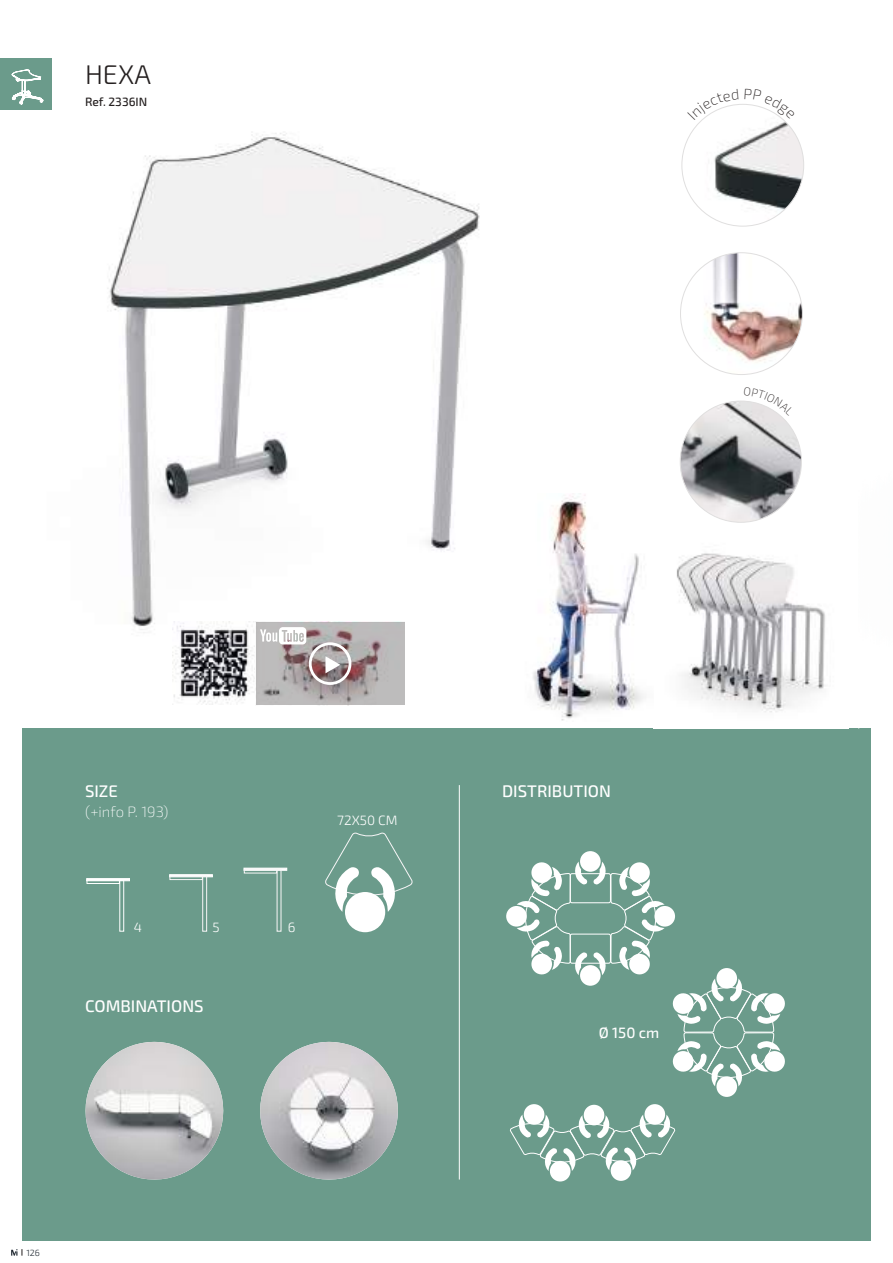
<style>
.page{position:relative;width:893px;height:1263px;background:#fff}
.page>*{position:absolute;margin:0;border:0;box-sizing:border-box;transform-origin:0 0}
.t1{font:300 27px "Exo 2";color:#241f1f}
.t2{font:500 16.8px "Exo 2";color:#fff}
.t3{font:500 15px "Exo 2";color:#fff}
.t4{font:200 14.85px "Exo 2";color:#fff}
.t5{font:300 13.5px "Exo 2";color:#fff}
.t6{font:500 12px "Exo 2";color:#241f1f}
.t7{font:300 8.85px "Exo 2";color:#232c35}
</style>
<div class="page">
<div style="left:22px;top:729px;width:849px;height:512px;background:#6b9b8b"></div>
<img style="left:107px;top:133px;width:373px;height:573px">
<hr style="left:86px;top:878px;width:44px;height:3px;background:#fff">
<div style="left:169px;top:874px;width:44px;height:3px;background:#fff;border:1px solid #fff"></div>
<div style="left:244px;top:868px;width:43px;height:3px;background:#fff;border:1px solid #fff"></div>
<div style="left:119px;top:880px;width:5px;height:51px;border:1px solid #fff"></div>
<div style="left:202px;top:876px;width:5px;height:55px;border:1px solid #f7f6f7"></div>
<div style="left:277px;top:869px;width:4px;height:62px;border:1px solid #f7f6f7"></div>
<div style="left:87px;top:880px;width:33px;height:4px;border:1px solid #fff"></div>
<div style="left:170px;top:876px;width:33px;height:4px;border:1px solid #f7f6f7"></div>
<div style="left:244px;top:869px;width:33px;height:4px;border:1px solid #f7f6f7"></div>
<svg style="left:325px;top:832px;width:88px;height:80px"></svg>
<div style="left:345px;top:892px;width:40px;height:40px;background:#fff;border-radius:50%"></div>
<img style="left:173px;top:622px;width:83px;height:83px">
<svg style="left:256px;top:622px;width:148px;height:83px;background:#aea7a8"></svg>
<div style="left:309px;top:642px;width:42px;height:43px;border:3px solid #fff;border-radius:50%"></div>
<svg style="left:325px;top:656px;width:15px;height:17px"></svg>
<svg style="left:260px;top:627px;width:46px;height:17px"></svg>
<img style="left:680px;top:401px;width:121px;height:121px;border-radius:61px">
<img style="left:676px;top:553px;width:149px;height:160px">
<img style="left:533px;top:495px;width:111px;height:226px">
<img style="left:680px;top:253px;width:122px;height:122px;border-radius:61px">
<div style="left:550px;top:1161px;width:20px;height:20px;background:#fff;border-radius:50%"></div>
<div style="left:611px;top:1160px;width:20px;height:21px;background:#fff;border-radius:50%"></div>
<div style="left:584px;top:1105px;width:20px;height:20px;background:#fff;border-radius:50%"></div>
<div style="left:644px;top:1104px;width:21px;height:21px;background:#fff;border-radius:50%"></div>
<svg style="left:510px;top:1114px;width:165px;height:57px"></svg>
<div style="left:524px;top:1104px;width:20px;height:21px;background:#fff;border-radius:50%"></div>
<div style="left:716px;top:1076px;width:21px;height:21px;background:#fff;border-radius:50%"></div>
<div style="left:716px;top:968px;width:21px;height:21px;background:#fff;border-radius:50%"></div>
<svg style="left:672px;top:978px;width:113px;height:108px"></svg>
<div style="left:654px;top:906px;width:21px;height:20px;background:#fff;border-radius:50%"></div>
<div style="left:506px;top:906px;width:21px;height:20px;background:#fff;border-radius:50%"></div>
<div style="left:580px;top:965px;width:21px;height:21px;background:#fff;border-radius:50%"></div>
<svg style="left:517px;top:861px;width:148px;height:115px"></svg>
<div style="left:580px;top:851px;width:21px;height:21px;background:#fff;border-radius:50%"></div>
<hr style="left:459px;top:785px;width:1px;height:394px;background:#fff">
<img style="left:85px;top:1042px;width:139px;height:138px">
<img style="left:260px;top:1042px;width:138px;height:138px">
<img style="left:682px;top:104px;width:122px;height:122px;border-radius:61px">
<svg style="left:11px;top:1249px;width:12px;height:6px"></svg>
<div style="left:0;top:58px;width:52px;height:52px;background:#6b9b8b"></div>
<svg style="left:12px;top:69px;width:31px;height:35px"></svg>
<svg style="left:702px;top:104px;width:36px;height:16px"></svg>
<svg style="left:745px;top:104px;width:38px;height:15px"></svg>
<svg style="left:744px;top:400px;width:37px;height:16px"></svg>
<h1 class="t1" style="left:85px;top:59px;width:67px">HEXA</h1>
<p class="t6" style="left:85px;top:94px;width:64px">Ref. 2336IN</p>
<p class="t2" style="left:85px;top:781px;width:34px">SIZE</p>
<p class="t4" style="left:85px;top:803px;width:85px">(+info P. 193)</p>
<p class="t5" style="left:134px;top:919px;width:10px">4</p>
<p class="t5" style="left:212px;top:919px;width:9px">5</p>
<p class="t5" style="left:288px;top:919px;width:9px">6</p>
<p class="t2" style="left:85px;top:996px;width:120px">COMBINATIONS</p>
<p class="t5" style="left:337px;top:812px;width:62px">72X50 CM</p>
<p class="t7" style="left:26px;top:1247px;width:15px">126</p>
<p class="t2" style="left:502px;top:781px;width:110px">DISTRIBUTION</p>
<p class="t3" style="left:599px;top:1024px;width:62px">Ø 150 cm</p>
</div>
